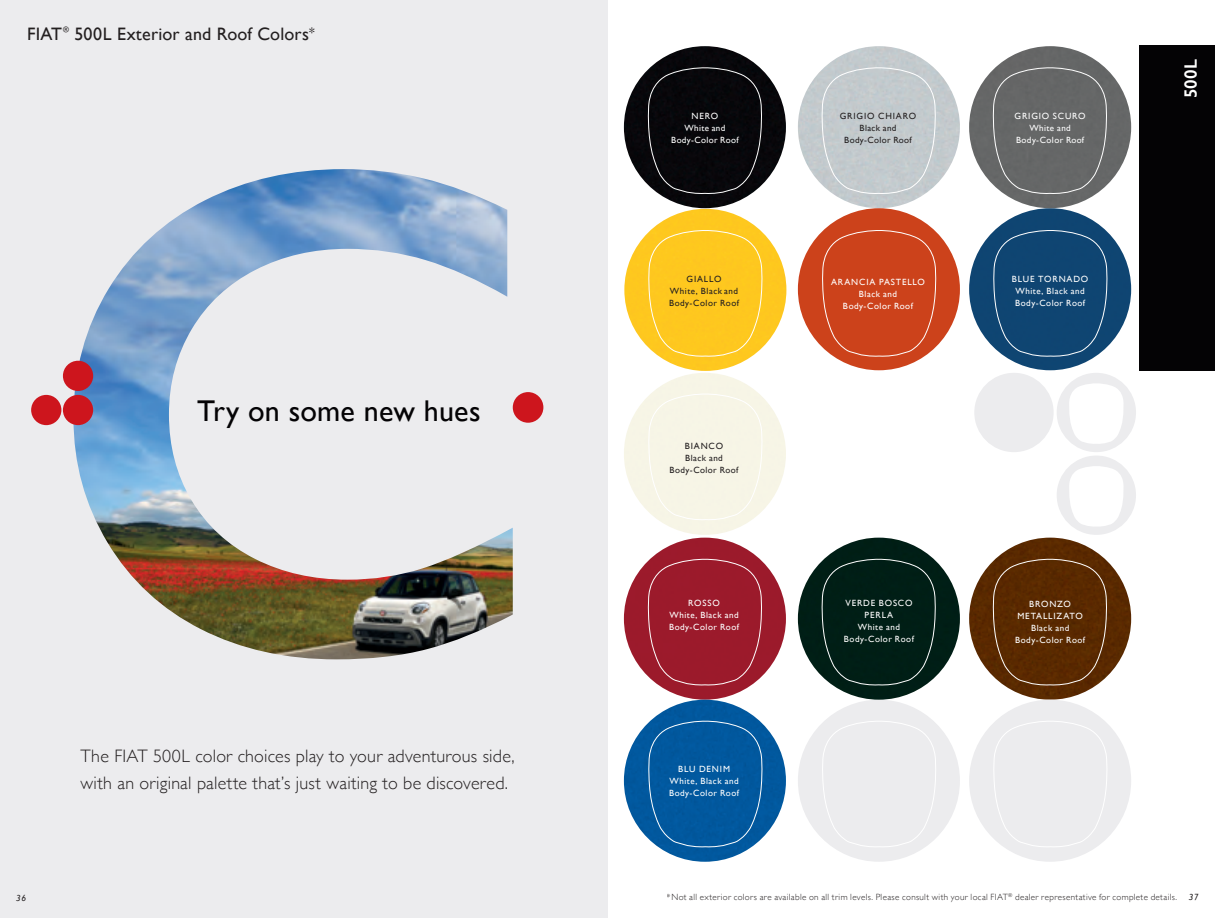
<style>
.page{position:relative;width:1215px;height:918px;background:#fff}
.page>*{position:absolute;margin:0;border:0;box-sizing:border-box;transform-origin:0 0}
.t1{font:30px "Gill Sans";letter-spacing:.005em;color:#040305}
.t2{font:300 18px/27px "Gill Sans";letter-spacing:.01em;color:#231f20}
.t3{font:18px "Gill Sans";letter-spacing:.01em;color:#231f20}
.t4{font:600 18px "Gill Sans";color:#fff}
.t5{font:9px/12px "Gill Sans";letter-spacing:.055em;color:#fff;text-align:center}
.t6{font:300 9px "Gill Sans";letter-spacing:.04em;color:#231f20}
.t7{font:9px/12px "Gill Sans";letter-spacing:.055em;color:#231f20;text-align:center}
.t8{font:9px/12px "Gill Sans";letter-spacing:.035em;color:#fff;text-align:center}
.t9{font:italic 9px "Gill Sans";color:#231f20}
.t10{font:7.8px "Gill Sans";color:#231f20}
</style>
<div class="page">
<div style="left:0;top:0;width:608px;height:918px;background:#ececee"></div>
<img style="left:74px;top:169px;width:439px;height:490px">
<div style="left:513px;top:392px;width:30px;height:31px;background:#cd151d;border-radius:50%"></div>
<div style="left:63px;top:395px;width:30px;height:30px;background:#cd151d;border-radius:50%"></div>
<div style="left:31px;top:395px;width:30px;height:30px;background:#cd151d;border-radius:50%"></div>
<div style="left:63px;top:361px;width:30px;height:30px;background:#cd151d;border-radius:50%"></div>
<div style="left:969px;top:208px;width:162px;height:162px;background:#0f4572;border-radius:81px"></div>
<div style="left:798px;top:46px;width:162px;height:162px;background:#c3cacd;border-radius:81px"></div>
<div style="left:969px;top:46px;width:162px;height:162px;background:#656767;border-radius:81px"></div>
<div style="left:624px;top:209px;width:162px;height:162px;background:#fec81f;border-radius:81px"></div>
<div style="left:798px;top:208px;width:162px;height:162px;background:#cc421b;border-radius:81px"></div>
<div style="left:624px;top:373px;width:162px;height:162px;background:#f7f5e6;border-radius:81px"></div>
<div style="left:624px;top:538px;width:162px;height:162px;background:#9c1a2b;border-radius:81px"></div>
<div style="left:969px;top:538px;width:162px;height:162px;background:#5a2900;border-radius:81px"></div>
<div style="left:624px;top:700px;width:162px;height:162px;background:#01589e;border-radius:81px"></div>
<div style="left:798px;top:700px;width:162px;height:162px;background:#ececee;border-radius:50%"></div>
<div style="left:969px;top:700px;width:162px;height:162px;background:#ececee;border-radius:50%"></div>
<div style="left:1139px;top:45px;width:76px;height:325px;background:#040305"></div>
<div style="left:974px;top:373px;width:80px;height:79px;background:#ececee;border-radius:50%"></div>
<div style="left:798px;top:538px;width:162px;height:162px;background:#001e16;border-radius:81px"></div>
<svg style="left:1057px;top:373px;width:79px;height:162px"></svg>
<div style="left:624px;top:46px;width:162px;height:162px;background:#08070b;border-radius:81px"></div>
<div style="left:647px;top:68px;width:116px;height:126px;background:#08070b"></div>
<div style="left:647px;top:230px;width:117px;height:127px;background:#fec81f"></div>
<div style="left:647px;top:394px;width:117px;height:127px;background:#f7f5e6"></div>
<div style="left:647px;top:559px;width:116px;height:127px;background:#9c1a2b"></div>
<div style="left:647px;top:721px;width:117px;height:127px;background:#01589e"></div>
<div style="left:820px;top:68px;width:117px;height:126px;background:#c3cacd"></div>
<div style="left:821px;top:230px;width:116px;height:127px;background:#cc421b"></div>
<div style="left:820px;top:559px;width:117px;height:127px;background:#001e16"></div>
<svg style="left:822px;top:721px;width:114px;height:126px"></svg>
<div style="left:992px;top:68px;width:116px;height:126px;background:#656767"></div>
<div style="left:992px;top:230px;width:117px;height:127px;background:#0f4572"></div>
<svg style="left:992px;top:559px;width:116px;height:127px;background:#5f3109"></svg>
<svg style="left:993px;top:721px;width:114px;height:126px"></svg>
<h2 class="t3" style="left:27px;top:23px;width:37px">FIAT</h2>
<p class="t10" style="left:63px;top:25px;width:7px">®</p>
<h2 class="t3" style="left:74px;top:23px;width:242px">500L Exterior and Roof Colors<sup>*</sup></h2>
<h1 class="t1" style="left:197px;top:393px;width:285px">Try on some new hues</h1>
<h2 class="t2" style="left:81px;top:742px;width:436px">The FIAT 500L color choices play to your adventurous side, with an original palette that’s just waiting to be discovered.</h2>
<p class="t8" style="left:671px;top:110px;width:69px">NERO<br>White and<br>Body-Color Roof</p>
<p class="t7" style="left:669px;top:273px;width:72px">GIALLO<br>White, Black and<br>Body-Color Roof</p>
<p class="t7" style="left:670px;top:439px;width:70px">BIANCO<br>Black and<br>Body-Color Roof</p>
<p class="t7" style="left:840px;top:110px;width:78px">GRIGIO CHIARO<br>Black and<br>Body-Color Roof</p>
<p class="t5" style="left:1015px;top:110px;width:73px">GRIGIO SCURO<br>White and<br>Body-Color Roof</p>
<p class="t5" style="left:831px;top:276px;width:95px">ARANCIA PASTELLO<br>Black and<br>Body-Color Roof</p>
<p class="t5" style="left:1012px;top:273px;width:78px">BLUE TORNADO<br>White, Black and<br>Body-Color Roof</p>
<p class="t5" style="left:669px;top:597px;width:72px">ROSSO<br>White, Black and<br>Body-Color Roof</p>
<p class="t5" style="left:844px;top:597px;width:72px">VERDE BOSCO<br>PERLA<br>White and<br>Body-Color Roof</p>
<p class="t5" style="left:669px;top:763px;width:72px">BLU DENIM<br>White, Black and<br>Body-Color Roof</p>
<p class="t5" style="left:1015px;top:598px;width:72px">BRONZO<br>METALLIZATO<br>Black and<br>Body-Color Roof</p>
<h2 class="t4" style="left:1180px;top:98px;width:41px;rotate:-90deg">500L</h2>
<p class="t6" style="left:667px;top:890px;width:512px">*Not all exterior colors are available on all trim levels. Please consult with your local FIAT<sup>®</sup> dealer representative for complete details.</p>
<p class="t9" style="left:16px;top:892px;width:11px">36</p>
<p class="t9" style="left:1189px;top:892px;width:11px">37</p>
</div>
